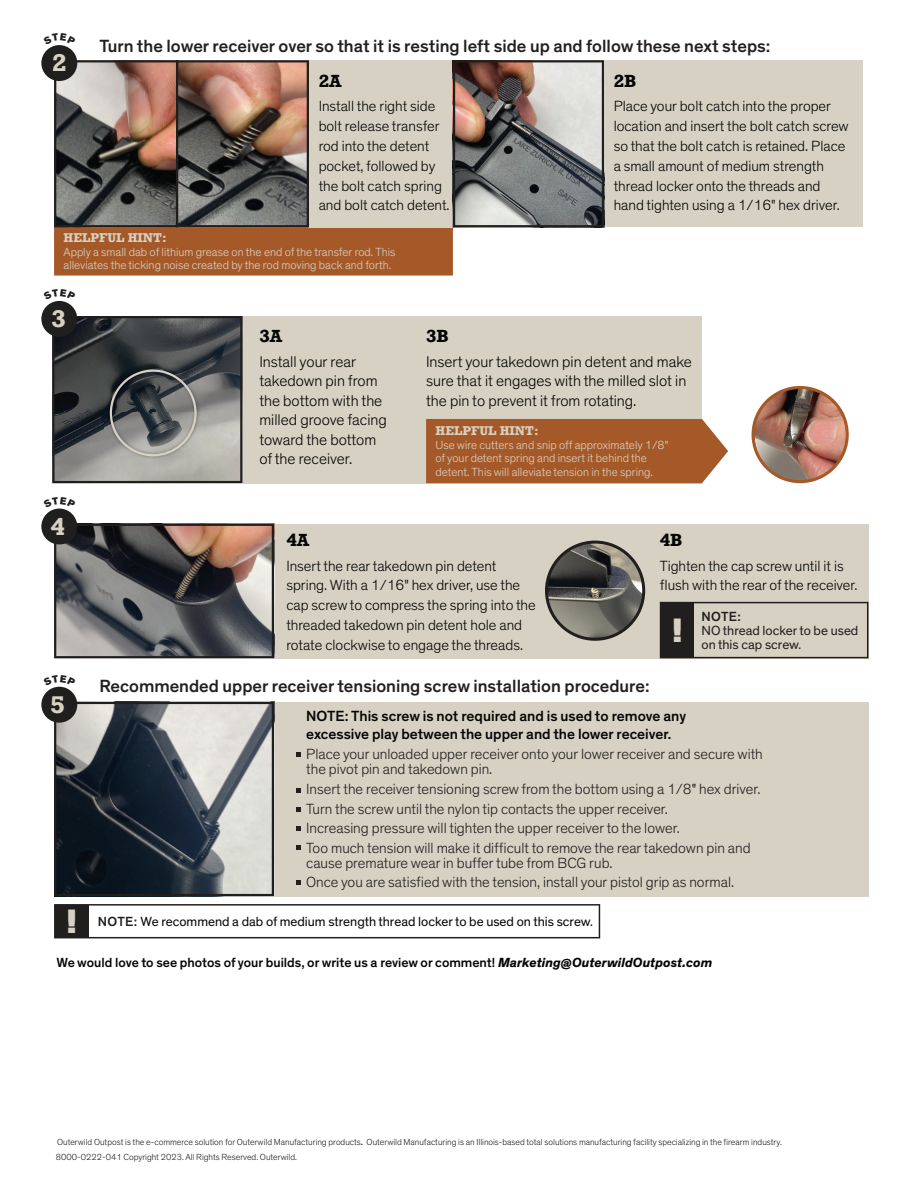
<style>
.page{position:relative;width:918px;height:1188px;background:#fff}
.page>*{position:absolute;margin:0;border:0;box-sizing:border-box;transform-origin:0 0}
.t1{font:900 34.5px "Theinhardt";color:#d6d1c3}
.t2{font:700 22.8px "Rockwell";color:#d6d1c3}
.t3{font:500 18px "Theinhardt";color:#231f20}
.t4{font:700 16.5px "Rockwell";color:#050504}
.t5{font:300 15.9px/19.5px "Theinhardt";color:#050504}
.t6{font:300 15px/19.8px "Theinhardt";color:#050504}
.t7{font:300 15px/19.5px "Theinhardt";color:#231f20}
.t8{font:500 15px/17.9px "Theinhardt";color:#050504}
.t9{font:500 13.5px "Theinhardt";color:#050504}
.t10{font:13.5px "Theinhardt";color:#050504}
.t11{font:13.5px/13.8px "Theinhardt";color:#211e1e}
.t12{font:500 13.5px "Theinhardt";color:#211e1e}
.t13{font:300 12px/13.5px "Theinhardt";color:#d6d1c3}
.t14{font:700 12px "Rockwell";color:#d6d1c3}
.t15{font:300 9px "Theinhardt";color:#231f20}
.s1{color:#050504}
.s2{font-weight:500;color:#211e1e}
.s3{font-weight:700;font-style:italic}
.s4{font-weight:500}
</style>
<div class="page">
<div style="left:243px;top:316px;width:459px;height:167px;background:#d6d1c3"></div>
<div style="left:41px;top:301px;width:36px;height:36px;background:#211e1e;border-radius:50%"></div>
<svg style="left:52px;top:316px;width:190px;height:167px"></svg>
<div style="left:426px;top:419px;width:302px;height:64px;background:#a65928"></div>
<img style="left:752px;top:386px;width:97px;height:97px">
<div style="left:54px;top:227px;width:399px;height:49px;background:#a65928"></div>
<div style="left:308px;top:60px;width:146px;height:167px;background:#d6d1c3"></div>
<div style="left:41px;top:45px;width:36px;height:36px;background:#211e1e;border-radius:50%"></div>
<div style="left:604px;top:60px;width:258px;height:167px;background:#d6d1c3"></div>
<img style="left:54px;top:60px;width:255px;height:167px">
<svg style="left:453px;top:60px;width:151px;height:167px"></svg>
<div style="left:274px;top:524px;width:594px;height:134px;background:#d6d1c3"></div>
<svg style="left:54px;top:524px;width:220px;height:134px"></svg>
<div style="left:41px;top:509px;width:36px;height:35px;background:#211e1e;border-radius:50%"></div>
<img style="left:547px;top:542px;width:97px;height:97px;border-radius:49px">
<div style="left:545px;top:541px;width:100px;height:100px;border:3px solid #211e1e;border-radius:50%"></div>
<svg style="left:660px;top:602px;width:208px;height:56px"></svg>
<svg style="left:54px;top:904px;width:546px;height:34px"></svg>
<div style="left:54px;top:702px;width:814px;height:194px;background:#d6d1c3"></div>
<svg style="left:54px;top:702px;width:220px;height:194px"></svg>
<div style="left:41px;top:687px;width:36px;height:36px;background:#211e1e;border-radius:50%"></div>
<svg style="left:296px;top:752px;width:5px;height:5px"></svg>
<svg style="left:296px;top:788px;width:5px;height:4px"></svg>
<svg style="left:296px;top:807px;width:5px;height:5px"></svg>
<svg style="left:296px;top:826px;width:5px;height:5px"></svg>
<svg style="left:296px;top:880px;width:5px;height:5px"></svg>
<svg style="left:296px;top:846px;width:5px;height:4px"></svg>
<h2 class="t2" style="left:52px;top:48px;width:16px">2</h2>
<p class="t3" style="left:99px;top:35px;width:673px">Turn the lower receiver over so that it is resting left side up and follow these next steps:</p>
<p class="t4" style="left:319px;top:71px;width:24px">2A</p>
<p class="t6" style="left:319px;top:97px;width:132px">Install the right side bolt release transfer rod into the detent pocket, followed by the bolt catch spring and bolt catch detent.</p>
<p class="t4" style="left:614px;top:71px;width:24px">2B</p>
<p class="t6" style="left:614px;top:97px;width:237px">Place your bolt catch into the proper location and insert the bolt catch screw so that the bolt catch is retained. Place a small amount of medium strength thread locker onto the threads and hand tighten using a 1/16" hex driver.</p>
<p class="t14" style="left:64px;top:230px;width:105px">HELPFUL HINT:</p>
<p class="t13" style="left:64px;top:245px;width:333px">Apply a small dab of lithium grease on the end of the transfer rod. This alleviates the ticking noise created by the rod moving back and forth.</p>
<h2 class="t2" style="left:51px;top:304px;width:16px">3</h2>
<h2 class="t2" style="left:51px;top:512px;width:16px">4</h2>
<h2 class="t2" style="left:51px;top:690px;width:16px">5</h2>
<h1 class="t1" style="left:66px;top:900px;width:12px">!</h1>
<p class="t4" style="left:259px;top:325px;width:24px">3A</p>
<p class="t5" style="left:259px;top:352px;width:129px">Install your rear takedown pin from the bottom with the milled groove facing toward the bottom of the receiver.</p>
<p class="t4" style="left:426px;top:325px;width:24px">3B</p>
<p class="t5" style="left:426px;top:352px;width:267px">Insert your takedown pin detent and make sure that it engages with the milled slot in the pin to prevent it from rotating.</p>
<p class="t14" style="left:436px;top:423px;width:105px">HELPFUL HINT:</p>
<p class="t13" style="left:436px;top:438px;width:234px">Use wire cutters and snip off approximately 1/8" of your detent spring and insert it behind the detent. This will alleviate tension in the spring.</p>
<p class="t4" style="left:286px;top:529px;width:24px">4A</p>
<p class="t4" style="left:660px;top:529px;width:24px">4B</p>
<p class="t6" style="left:286px;top:556px;width:251px">Insert the rear takedown pin detent spring. With a 1/16" hex driver, use the cap screw to compress the spring into the threaded takedown pin detent hole and rotate clockwise to engage the threads.</p>
<p class="t6" style="left:660px;top:556px;width:199px">Tighten the cap screw until it is flush with the rear of the receiver.</p>
<p class="t12" style="left:702px;top:608px;width:41px">NOTE:</p>
<p class="t11" style="left:702px;top:624px;width:158px">NO thread locker to be used on this cap screw.</p>
<h1 class="t1" style="left:672px;top:608px;width:12px">!</h1>
<p class="t3" style="left:99px;top:675px;width:552px">Recommended upper receiver tensioning screw installation procedure:</p>
<p class="t8" style="left:306px;top:707px;width:381px">NOTE: This screw is not required and is used to remove any excessive play between the upper and the lower receiver.</p>
<p class="t7" style="left:306px;top:747px;width:458px;line-height:15px">Place your unloaded upper receiver onto your lower receiver and secure with the pivot pin and takedown pin.</p>
<p class="t7" style="left:306px;top:780px;width:456px">Insert the receiver tensioning screw from the bottom using a 1/8<span class="s1">"</span> hex driver.<br>Turn the screw until the nylon tip contacts the upper receiver.<br>Increasing pressure will tighten the upper receiver to the lower.<br>Too much tension will make it difficult to remove the rear takedown pin and</p>
<p class="t7" style="left:306px;top:853px;width:429px">cause premature wear in buffer tube from BCG rub.<br>Once you are satisfied with the tension, install your pistol grip as normal.</p>
<p class="t10" style="left:98px;top:913px;width:497px"><span class="s2">NOTE:</span> We recommend a dab of medium strength thread locker to be used on this screw.</p>
<p class="t9" style="left:56px;top:955px;width:657px">We would love to see photos of your builds, or write us a review or comment! <span class="s3">Marketing@OuterwildOutpost.com</span></p>
<p class="t15" style="left:57px;top:1137px;width:726px">Outerwild Outpost is the e-commerce solution for Outerwild Manufacturing products<span class="s4">.</span> Outerwild Manufacturing is an Illinois-based total solutions manufacturing facility specializing in the firearm industry.</p>
<p class="t15" style="left:56px;top:1152px;width:243px">8000-0222-041 Copyright 2023. All Rights Reserved. Outerwild.</p>
</div>
